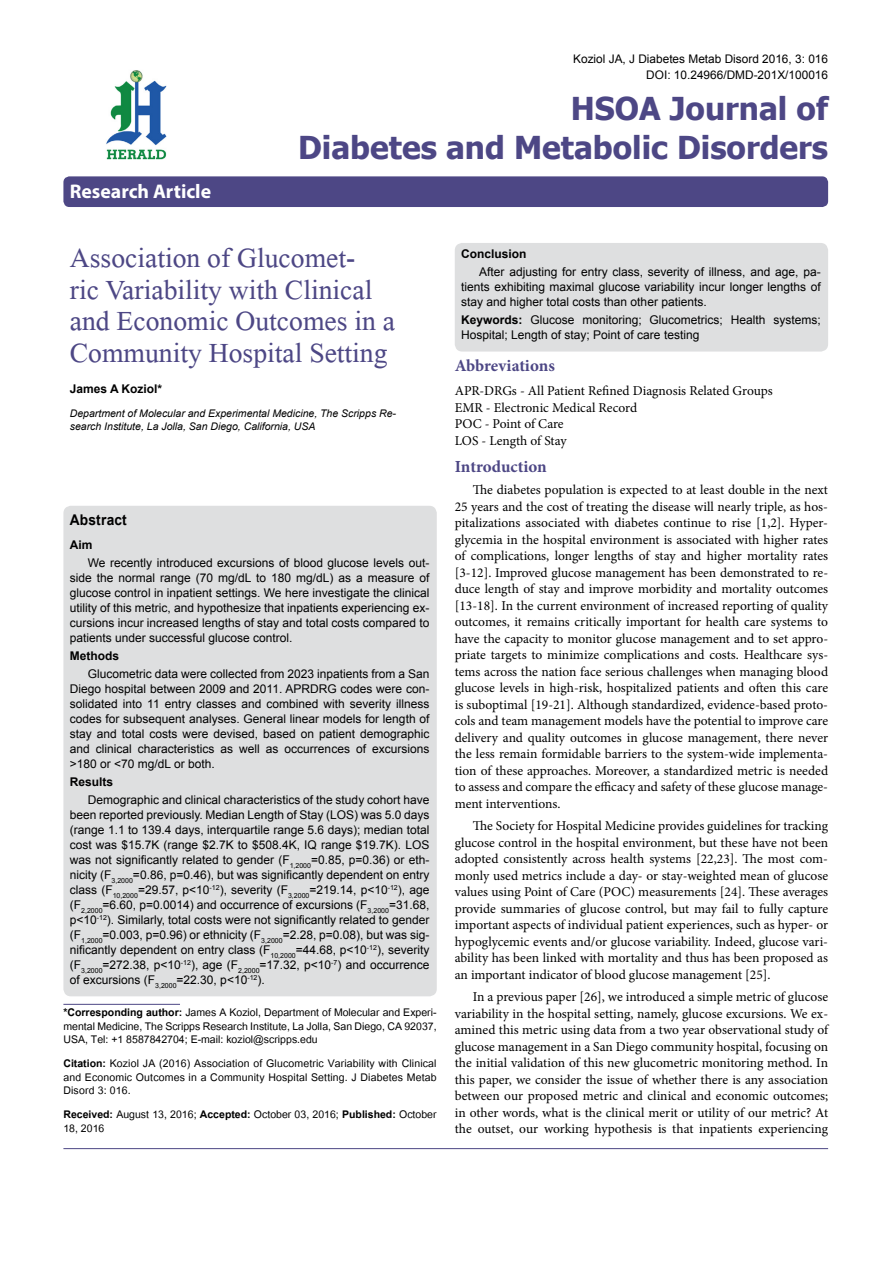
<style>
.page{position:relative;width:893px;height:1263px;background:#fff}
.page>*{position:absolute;margin:0;border:0;box-sizing:border-box;transform-origin:0 0}
.t1{font:41.25px/31.5px "Microsoft Himalaya";color:#4d4785}
.t2{font:700 31.5px/39px "Tahoma";color:#4d4785;text-align:right}
.t3{font:700 19.8px "Myriad Hebrew";color:#fff}
.t4{font:700 16.95px "Minion Pro";letter-spacing:-.005em;color:#4d4785}
.t5{font:700 14.85px "Arial";letter-spacing:.015em;color:#000;scale:.93 1}
.t6{font:14.7px/13.5px "Utsaah";color:#000;text-align:justify}
.t7{font:13.5px/16.5px "Minion Pro";color:#000;text-align:justify}
.t8{font:12px/15px "Arial";color:#000;text-align:justify}
.t9{font:700 12px "Arial";color:#000}
.t10{font:11.85px/16.5px "Arial";color:#000;text-align:right}
.t11{font:italic 10.5px/13.5px "Arial";color:#000}
.s1{font-weight:700}
</style>
<div class="page">
<div style="left:63px;top:176px;width:765px;height:31px;background:#4d4785;border-radius:6px"></div>
<hr style="left:63px;top:1004px;width:117px;height:1px;background:#4d4785">
<img style="left:106px;top:70px;width:61px;height:90px">
<hr style="left:63px;top:1148px;width:765px;height:1px;background:#4d4785">
<div style="left:63px;top:506px;width:374px;height:490px;background:#dedfe0;border-radius:8px"></div>
<div style="left:455px;top:243px;width:373px;height:109px;background:#dedfe0;border-radius:8px"></div>
<h3 class="t3" style="left:70px;top:180px;width:143px">Research Article</h3>
<p class="t10" style="left:573px;top:50px;width:256px">Koziol JA, J Diabetes Metab Disord 2016, 3: 016<br>DOI: 10.24966/DMD-201X/100016</p>
<h2 class="t2" style="left:298px;top:87px;width:532px">HSOA Journal of<br>Diabetes and Metabolic Disorders</h2>
<h1 class="t1" style="left:70px;top:237px;width:327px">Association of Glucomet-<br>ric Variability with Clinical and Economic Outcomes in a<br>Community Hospital Setting</h1>
<p class="t9" style="left:70px;top:380px;width:94px">James A Koziol*</p>
<p class="t11" style="left:70px;top:406px;width:328px">Department of Molecular and Experimental Medicine, The Scripps Re&shy;search Institute, La Jolla, San Diego, California, USA</p>
<p class="t5" style="left:70px;top:510px;width:63px">Abstract</p>
<p class="t9" style="left:70px;top:537px;width:24px">Aim</p>
<p class="t8" style="left:70px;top:555px;width:361px;text-indent:18px">We recently introduced excursions of blood glucose levels out&shy;side the normal range (70 mg/dL to 180 mg/dL) as a measure of glucose control in inpatient settings. We here investigate the clinical utility of this metric, and hypothesize that inpatients experiencing ex&shy;cursions incur increased lengths of stay and total costs compared to patients under successful glucose control.</p>
<p class="t9" style="left:70px;top:648px;width:51px">Methods</p>
<p class="t8" style="left:70px;top:666px;width:361px;text-indent:18px">Glucometric data were collected from 2023 inpatients from a San Diego hospital between 2009 and 2011. APRDRG codes were con&shy;solidated into 11 entry classes and combined with severity illness codes for subsequent analyses. General linear models for length of stay and total costs were devised, based on patient demographic and clinical characteristics as well as occurrences of excursions &gt;180 or &lt;70 mg/dL or both.</p>
<p class="t9" style="left:70px;top:774px;width:45px">Results</p>
<p class="t8" style="left:70px;top:792px;width:361px;text-indent:18px">Demographic and clinical characteristics of the study cohort have been reported previously. Median Length of Stay (LOS) was 5.0 days (range 1.1 to 139.4 days, interquartile range 5.6 days); median total cost was $15.7K (range $2.7K to $508.4K, IQ range $19.7K). LOS was not significantly related to gender (F<sub>1,2000</sub>=0.85, p=0.36) or eth&shy;nicity (F<sub>3,2000</sub>=0.86, p=0.46), but was significantly dependent on entry class (F<sub>10,2000</sub>=29.57, p&lt;10<sup>-12</sup>), severity (F<sub>3,2000</sub>=219.14, p&lt;10<sup>-12</sup>), age (F<sub>2,2000</sub>=6.60, p=0.0014) and occurrence of excursions (F<sub>3,2000</sub>=31.68, p&lt;10<sup>-12</sup>). Similarly, total costs were not significantly related to gender (F<sub>1,2000</sub>=0.003, p=0.96) or ethnicity (F<sub>3,2000</sub>=2.28, p=0.08), but was sig&shy;nificantly dependent on entry class (F<sub>10,2000</sub>=44.68, p&lt;10<sup>-12</sup>), severity (F<sub>3,2000</sub>=272.38, p&lt;10<sup>-12</sup>), age (F<sub>2,2000</sub>=17.32, p&lt;10<sup>-7</sup>) and occurrence of excursions (F<sub>3,2000</sub>=22.30, p&lt;10<sup>-12</sup>).</p>
<p class="t6" style="left:63px;top:1007px;width:375px"><span class="s1">*Corresponding author:</span> James A Koziol, Department of Molecular and Experi&shy;mental Medicine, The Scripps Research Institute, La Jolla, San Diego, CA 92037, USA, Tel: +1 8587842704; E-mail: koziol@scripps.edu</p>
<p class="t6" style="left:63px;top:1058px;width:375px"><span class="s1">Citation:</span> Koziol JA (2016) Association of Glucometric Variability with Clinical and Economic Outcomes in a Community Hospital Setting. J Diabetes Metab Disord 3: 016.</p>
<p class="t6" style="left:63px;top:1109px;width:375px"><span class="s1">Received:</span> August 13, 2016; <span class="s1">Accepted:</span> October 03, 2016; <span class="s1">Published:</span> October<br>18, 2016</p>
<p class="t9" style="left:461px;top:246px;width:67px">Conclusion</p>
<p class="t8" style="left:461px;top:265px;width:361px;text-indent:18px">After adjusting for entry class, severity of illness, and age, pa&shy;tients exhibiting maximal glucose variability incur longer lengths of stay and higher total costs than other patients.</p>
<p class="t8" style="left:461px;top:313px;width:361px"><span class="s1">Keywords:</span> Glucose monitoring; Glucometrics; Health systems;<br>Hospital; Length of stay; Point of care testing</p>
<p class="t4" style="left:455px;top:354px;width:102px">Abbreviations</p>
<p class="t7" style="left:455px;top:383px;width:319px;text-align:left">APR-DRGs - All Patient Refined Diagnosis Related Groups<br>EMR - Electronic Medical Record<br>POC - Point of Care<br>LOS - Length of Stay</p>
<p class="t4" style="left:455px;top:454px;width:94px">Introduction</p>
<p class="t7" style="left:455px;top:482px;width:375px;text-indent:18px">The diabetes population is expected to at least double in the next 25 years and the cost of treating the disease will nearly triple, as hos&shy;pitalizations associated with diabetes continue to rise [1,2]. Hyper&shy;glycemia in the hospital environment is associated with higher rates of complications, longer lengths of stay and higher mortality rates [3-12]. Improved glucose management has been demonstrated to re&shy;duce length of stay and improve morbidity and mortality outcomes [13-18]. In the current environment of increased reporting of quality outcomes, it remains critically important for health care systems to have the capacity to monitor glucose management and to set appro&shy;priate targets to minimize complications and costs. Healthcare sys&shy;tems across the nation face serious challenges when managing blood glucose levels in high-risk, hospitalized patients and often this care is suboptimal [19-21]. Although standardized, evidence-based proto&shy;cols and team management models have the potential to improve care delivery and quality outcomes in glucose management, there never the less remain formidable barriers to the system-wide implementa&shy;tion of these approaches. Moreover, a standardized metric is needed to assess and compare the efficacy and safety of these glucose manage&shy;ment interventions.</p>
<p class="t7" style="left:455px;top:818px;width:375px;text-indent:18px">The Society for Hospital Medicine provides guidelines for tracking glucose control in the hospital environment, but these have not been adopted consistently across health systems [22,23]. The most com&shy;monly used metrics include a day- or stay-weighted mean of glucose values using Point of Care (POC) measurements [24]. These averages provide summaries of glucose control, but may fail to fully capture important aspects of individual patient experiences, such as hyper- or hypoglycemic events and/or glucose variability. Indeed, glucose vari&shy;ability has been linked with mortality and thus has been proposed as an important indicator of blood glucose management [25].</p>
<p class="t7" style="left:455px;top:989px;width:375px;text-indent:18px">In a previous paper [26], we introduced a simple metric of glucose variability in the hospital setting, namely, glucose excursions. We ex&shy;amined this metric using data from a two year observational study of glucose management in a San Diego community hospital, focusing on the initial validation of this new glucometric monitoring method. In this paper, we consider the issue of whether there is any association between our proposed metric and clinical and economic outcomes; in other words, what is the clinical merit or utility of our metric? At the outset, our working hypothesis is that inpatients experiencing</p>
</div>
